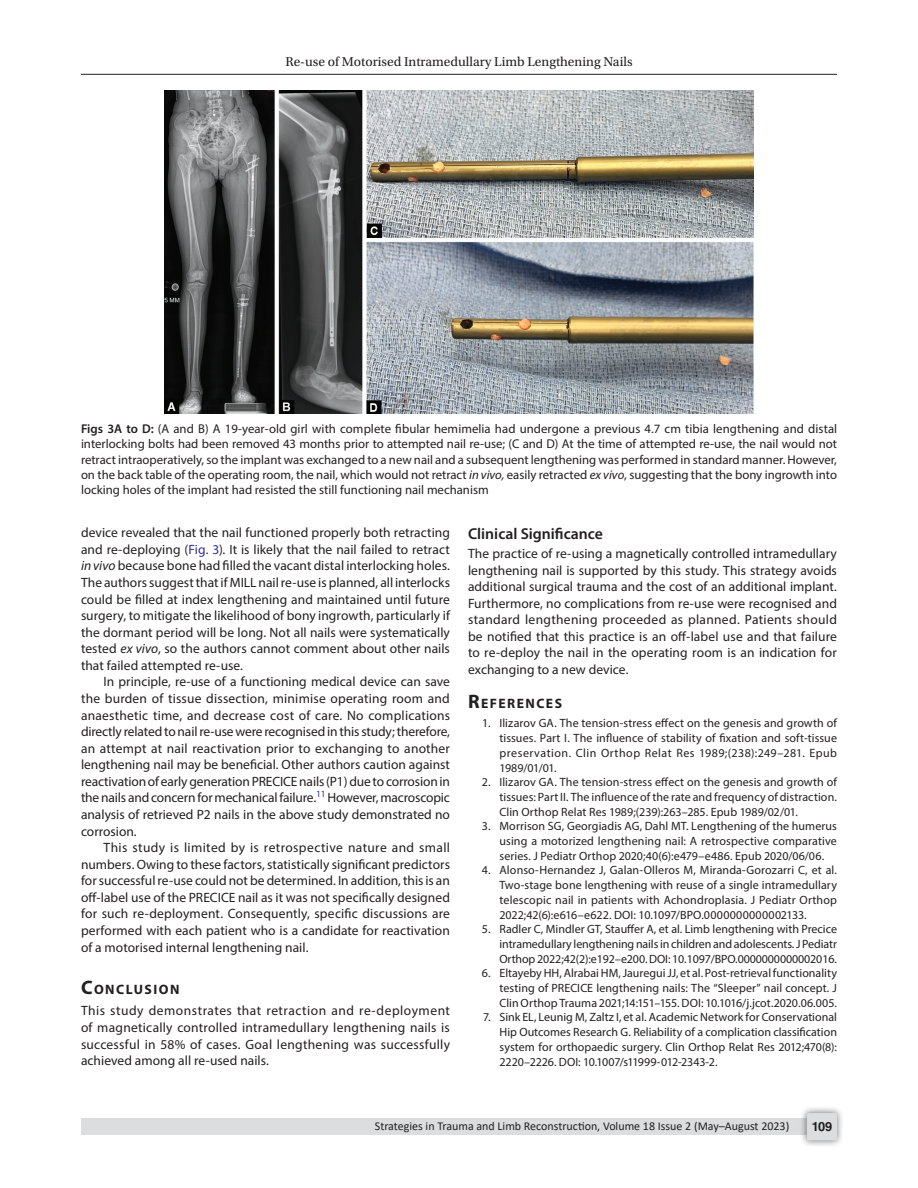
<style>
.page{position:relative;width:918px;height:1188px;background:#fff}
.page>*{position:absolute;margin:0;border:0;box-sizing:border-box;transform-origin:0 0}
.Head-2{font:600 15.75px "Myriad Pro";color:#231f20}
.Head-1{font:700 13.65px "Myriad Pro";letter-spacing:.105em;color:#231f20}
.Para-Indent{font:13.5px/16.6px "Myriad Pro";color:#231f20;text-align:justify}
.Para-NoIndent{font:13.5px/16.5px "Myriad Pro";letter-spacing:.005em;color:#231f20;text-align:justify}
.t1{font:13.5px "Utopia Std";color:#231f20}
.FigCaption{font:12.75px/15.3px "Myriad Pro";color:#231f20;text-align:justify}
.t2{font:700 12.75px "Helvetica LT Std";color:#231f20}
.References{font:12px/14.7px "Myriad Pro";letter-spacing:.005em;color:#231f20;text-align:justify}
.t3{font:12px "Calibri";color:#231f20}
.s1{font-weight:600}
.s2{font-style:italic}
.s3{color:#2e3092}
.s4{font-size:19.5px}
</style>
<div class="page">
<hr style="left:81px;top:74px;width:756px;height:1px;background:#231f20">
<div style="left:81px;top:1119px;width:756px;height:16px;background:#dcdddf"></div>
<div style="left:800px;top:1106px;width:44px;height:41px;background:#231f20;opacity:.61"></div>
<div style="left:807px;top:1113px;width:30px;height:27px;background:#dcdddf;border-radius:2px"></div>
<img style="left:165px;top:90px;width:588px;height:324px">
<p class="t1" style="left:285px;top:55px;width:349px">Re-use of Motorised Intramedullary Limb Lengthening Nails</p>
<p class="FigCaption" style="left:81px;top:421px;width:758px"><span class="s1">Figs 3A to D:</span> (A and B) A 19-year-old girl with complete fibular hemimelia had undergone a previous 4.7 cm tibia lengthening and distal interlocking bolts had been removed 43 months prior to attempted nail re-use; (C and D) At the time of attempted re-use, the nail would not retract intraoperatively, so the implant was exchanged to a new nail and a subsequent lengthening was performed in standard manner. However, on the back table of the operating room, the nail, which would not retract <span class="s2">in vivo,</span> easily retracted <span class="s2">ex vivo</span>, suggesting that the bony ingrowth into locking holes of the implant had resisted the still functioning nail mechanism</p>
<p class="Para-Indent" style="left:81px;top:524px;width:371px">device revealed that the nail functioned properly both retracting and re-deploying (<span class="s3">Fig. 3</span>). It is likely that the nail failed to retract <span class="s2">in vivo</span> because bone had filled the vacant distal interlocking holes.<br>The authors suggest that if MILL nail re-use is planned, all interlocks could be filled at index lengthening and maintained until future surgery, to mitigate the likelihood of bony ingrowth, particularly if the dormant period will be long. Not all nails were systematically tested <span class="s2">ex vivo</span>, so the authors cannot comment about other nails that failed attempted re-use.</p>
<p class="Para-Indent" style="left:81px;top:673px;width:371px;text-indent:22px">In principle, re-use of a functioning medical device can save the burden of tissue dissection, minimise operating room and anaesthetic time, and decrease cost of care. No complications directly related to nail re-use were recognised in this study; therefore, an attempt at nail reactivation prior to exchanging to another lengthening nail may be beneficial. Other authors caution against reactivation of early generation PRECICE nails (P1) due to corrosion in the nails and concern for mechanical failure.<sup>11</sup> However, macroscopic analysis of retrieved P2 nails in the above study demonstrated no corrosion.</p>
<p class="Para-Indent" style="left:81px;top:839px;width:371px;text-indent:22px">This study is limited by is retrospective nature and small numbers. Owing to these factors, statistically significant predictors for successful re-use could not be determined. In addition, this is an off-label use of the PRECICE nail as it was not specifically designed for such re-deployment. Consequently, specific discussions are performed with each patient who is a candidate for reactivation of a motorised internal lengthening nail.</p>
<p class="Head-1" style="left:81px;top:981px;width:100px"><span class="s4">C</span>ONCLUSION</p>
<p class="Para-NoIndent" style="left:81px;top:1002px;width:371px">This study demonstrates that retraction and re-deployment of magnetically controlled intramedullary lengthening nails is successful in 58% of cases. Goal lengthening was successfully achieved among all re-used nails.</p>
<p class="Head-2" style="left:468px;top:524px;width:136px">Clinical Significance</p>
<p class="Para-NoIndent" style="left:468px;top:545px;width:371px">The practice of re-using a magnetically controlled intramedullary lengthening nail is supported by this study. This strategy avoids additional surgical trauma and the cost of an additional implant.<br>Furthermore, no complications from re-use were recognised and standard lengthening proceeded as planned. Patients should be notified that this practice is an off-label use and that failure to re-deploy the nail in the operating room is an indication for exchanging to a new device.</p>
<p class="Head-1" style="left:468px;top:695px;width:96px"><span class="s4">R</span>EFERENCES</p>
<p class="References" style="left:500px;top:716px;width:339px;text-indent:-17px">1. Ilizarov GA. The tension-stress effect on the genesis and growth of tissues. Part I. The influence of stability of fixation and soft-tissue preservation. Clin Orthop Relat Res 1989;(238):249–281. Epub 1989/01/01.</p>
<p class="References" style="left:500px;top:775px;width:339px;text-indent:-18px">2. Ilizarov GA. The tension-stress effect on the genesis and growth of tissues: Part II. The influence of the rate and frequency of distraction.<br>Clin Orthop Relat Res 1989;(239):263–285. Epub 1989/02/01.</p>
<p class="References" style="left:500px;top:819px;width:339px;text-indent:-18px">3. Morrison SG, Georgiadis AG, Dahl MT. Lengthening of the humerus using a motorized lengthening nail: A retrospective comparative series. J Pediatr Orthop 2020;40(6):e479–e486. Epub 2020/06/06.</p>
<p class="References" style="left:500px;top:863px;width:339px;text-indent:-18px">4. Alonso-Hernandez J, Galan-Olleros M, Miranda-Gorozarri C, et al.<br>Two-stage bone lengthening with reuse of a single intramedullary telescopic nail in patients with Achondroplasia. J Pediatr Orthop 2022;42(6):e616–e622. DOI: 10.1097/BPO.0000000000002133.</p>
<p class="References" style="left:500px;top:922px;width:339px;text-indent:-18px">5. Radler C, Mindler GT, Stauffer A, et al. Limb lengthening with Precice intramedullary lengthening nails in children and adolescents. J Pediatr Orthop 2022;42(2):e192–e200. DOI: 10.1097/BPO.0000000000002016.</p>
<p class="References" style="left:500px;top:966px;width:339px;text-indent:-18px">6. Eltayeby HH, Alrabai HM, Jauregui JJ, et al. Post-retrieval functionality testing of PRECICE lengthening nails: The “Sleeper” nail concept. J Clin Orthop Trauma 2021;14:151–155. DOI: 10.1016/j.jcot.2020.06.005.</p>
<p class="References" style="left:500px;top:1010px;width:339px;text-indent:-16px">7. Sink EL, Leunig M, Zaltz I, et al. Academic Network for Conservational Hip Outcomes Research G. Reliability of a complication classification system for orthopaedic surgery. Clin Orthop Relat Res 2012;470(8):<br>2220–2226. DOI: 10.1007/s11999-012-2343-2.</p>
<p class="t3" style="left:375px;top:1117px;width:416px">Strategies in Trauma and Limb Reconstruction, Volume 18 Issue 2 (May–August 2023)</p>
<p class="t2" style="left:812px;top:1119px;width:22px">109</p>
</div>
